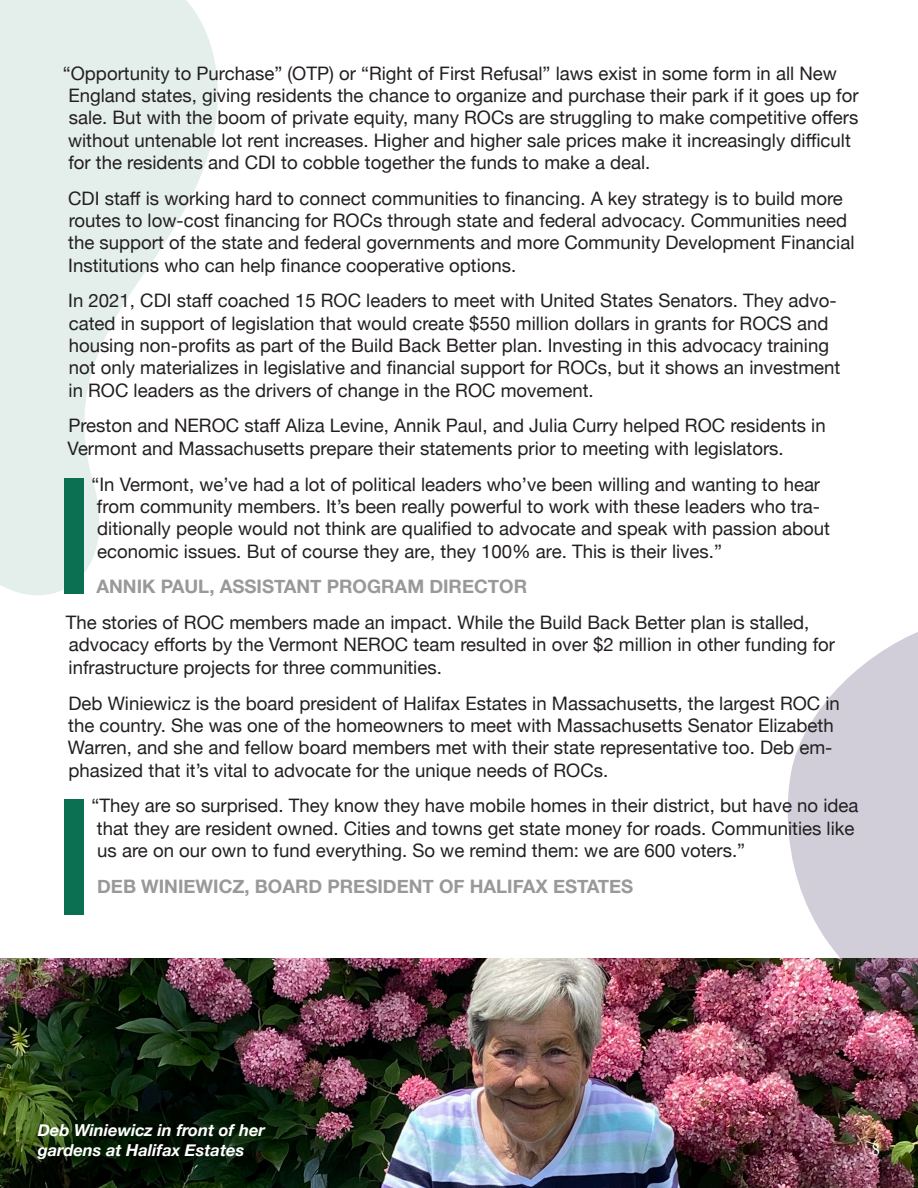
<style>
.page{position:relative;width:918px;height:1188px;background:#fff}
.page>*{position:absolute;margin:0;border:0;box-sizing:border-box;transform-origin:0 0}
.t1{font:18.6px/22.4px "Helvetica Neue";color:#231f20}
.t2{font:700 18.6px "Helvetica Neue";color:#999}
.t3{font:18px "Minion Pro";color:#fff}
.t4{font:italic 700 16.5px/19.8px "Helvetica Neue";color:#fff}
</style>
<div class="page">
<img style="left:0;top:958px;width:918px;height:230px">
<svg style="left:0;top:0;width:218px;height:596px;fill:#e4efec"></svg>
<div style="left:64px;top:479px;width:19px;height:115px;background:#0b7052"></div>
<div style="left:64px;top:800px;width:19px;height:115px;background:#0b7052"></div>
<svg style="left:780px;top:632px;width:138px;height:406px;fill:#d1ced9"></svg>
<p class="t1" style="left:63px;top:63px;width:797px">“Opportunity to Purchase” (OTP) or “Right of First Refusal” laws exist in some form in all New England states, giving residents the chance to organize and purchase their park if it goes up for sale. But with the boom of private equity, many ROCs are struggling to make competitive offers without untenable lot rent increases. Higher and higher sale prices make it increasingly difficult for the residents and CDI to cobble together the funds to make a deal.</p>
<p class="t1" style="left:68px;top:188px;width:788px">CDI staff is working hard to connect communities to financing. A key strategy is to build more routes to low-cost financing for ROCs through state and federal advocacy. Communities need the support of the state and federal governments and more Community Development Financial Institutions who can help finance cooperative options.</p>
<p class="t1" style="left:68px;top:291px;width:774px">In 2021, CDI staff coached 15 ROC leaders to meet with United States Senators. They advo&shy;cated in support of legislation that would create $550 million dollars in grants for ROCS and housing non-profits as part of the Build Back Better plan. Investing in this advocacy training not only materializes in legislative and financial support for ROCs, but it shows an investment in ROC leaders as the drivers of change in the ROC movement.</p>
<p class="t1" style="left:68px;top:416px;width:760px">Preston and NEROC staff Aliza Levine, Annik Paul, and Julia Curry helped ROC residents in<br>Vermont and Massachusetts prepare their statements prior to meeting with legislators.</p>
<p class="t1" style="left:92px;top:474px;width:740px">“In Vermont, we’ve had a lot of political leaders who’ve been willing and wanting to hear from community members. It’s been really powerful to work with these leaders who tra&shy;ditionally people would not think are qualified to advocate and speak with passion about economic issues. But of course they are, they 100% are. This is their lives.”</p>
<p class="t2" style="left:96px;top:572px;width:432px">ANNIK PAUL, ASSISTANT PROGRAM DIRECTOR</p>
<p class="t1" style="left:66px;top:612px;width:771px">The stories of ROC members made an impact. While the Build Back Better plan is stalled, advocacy efforts by the Vermont NEROC team resulted in over $2 million in other funding for infrastructure projects for three communities.</p>
<p class="t1" style="left:68px;top:693px;width:774px">Deb Winiewicz is the board president of Halifax Estates in Massachusetts, the largest ROC in the country. She was one of the homeowners to meet with Massachusetts Senator Elizabeth Warren, and she and fellow board members met with their state representative too. Deb em&shy;phasized that it’s vital to advocate for the unique needs of ROCs.</p>
<p class="t1" style="left:92px;top:796px;width:768px">“They are so surprised. They know they have mobile homes in their district, but have no idea that they are resident owned. Cities and towns get state money for roads. Communities like us are on our own to fund everything. So we remind them: we are 600 voters.”</p>
<p class="t2" style="left:97px;top:872px;width:538px">DEB WINIEWICZ, BOARD PRESIDENT OF HALIFAX ESTATES</p>
<p class="t4" style="left:38px;top:1121px;width:229px">Deb Winiewicz in front of her gardens at Halifax Estates</p>
<p class="t3" style="left:872px;top:1137px;width:10px">8</p>
</div>
